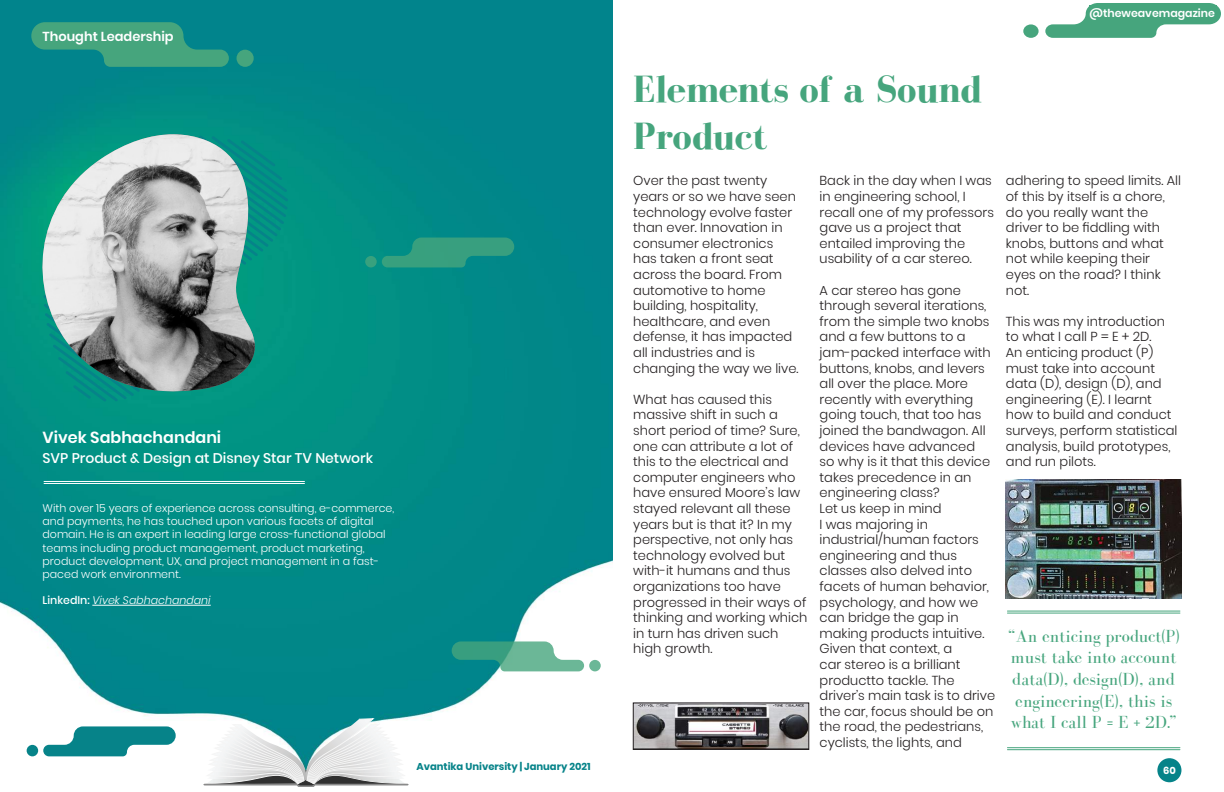
<style>
.page{position:relative;width:1224px;height:792px;background:#fff}
.page>*{position:absolute;margin:0;border:0;box-sizing:border-box;transform-origin:0 0}
.t1{font:700 39px/46.8px "Bodoni FLF";color:#46a57d}
.t2{font:18px/21.6px "Bodoni FLF";color:#46a57d}
.t3{font:600 16px "Poppins";color:#fff}
.t4{font:500 14px "Poppins";color:#fff}
.t5{font:300 13px/15.6px "Poppins";color:#231f20}
.t6{font:600 13px "Poppins";color:#fff}
.t7{font:300 11px/13.2px "Poppins";color:#fff}
.t8{font:italic 300 11px "Poppins";color:#fff}
.t9{font:600 11px "Poppins";color:#fff}
.t10{font:700 10px "Poppins";color:#068389}
.t11{font:700 10px "Poppins";color:#fff}
.s1{font-weight:500;font-style:normal}
</style>
<div class="page">
<img style="left:0;top:0;width:612px;height:757px">
<svg style="left:43px;top:136px;width:245px;height:266px;background:#029483"></svg>
<svg style="left:203px;top:718px;width:206px;height:69px"></svg>
<img style="left:41px;top:134px;width:214px;height:258px">
<hr style="left:44px;top:481px;width:260px;height:1px;background:#fff">
<hr style="left:44px;top:483px;width:260px;height:1px;background:#fff">
<hr style="left:92px;top:605px;width:119px;height:1px;background:#fff">
<svg style="left:31px;top:22px;width:198px;height:45px;background:#319b81"></svg>
<div style="left:237px;top:50px;width:17px;height:17px;background:#46a57d;border-radius:50%"></div>
<svg style="left:452px;top:641px;width:132px;height:30px;background:#64b49f"></svg>
<div style="left:589px;top:660px;width:12px;height:11px;background:#6bb797;border-radius:50%"></div>
<svg style="left:43px;top:726px;width:133px;height:30px"></svg>
<div style="left:27px;top:745px;width:11px;height:11px;background:#068389;border-radius:50%"></div>
<svg style="left:382px;top:238px;width:132px;height:29px;background:#289981"></svg>
<div style="left:365px;top:256px;width:12px;height:11px;background:#38a17e;border-radius:50%"></div>
<img style="left:1006px;top:479px;width:175px;height:119px">
<img style="left:635px;top:704px;width:172px;height:44px">
<div style="left:633px;top:702px;width:176px;height:48px;border:1px solid #231f20"></div>
<hr style="left:1007px;top:611px;width:173px;height:1px;background:#46a57d">
<hr style="left:1007px;top:613px;width:173px;height:1px;background:#46a57d">
<hr style="left:1007px;top:747px;width:173px;height:1px;background:#46a57d">
<hr style="left:1007px;top:749px;width:173px;height:1px;background:#46a57d">
<svg style="left:1045px;top:3px;width:176px;height:35px"></svg>
<div style="left:1023px;top:24px;width:16px;height:14px;background:#46a57d;border-radius:50%"></div>
<div style="left:1090px;top:5px;width:127px;height:14px;background:#46a57d"></div>
<div style="left:1157px;top:758px;width:24px;height:24px;background:#068389;border-radius:50%"></div>
<p class="t6" style="left:43px;top:29px;width:133px">Thought Leadership</p>
<p class="t3" style="left:43px;top:428px;width:180px">Vivek Sabhachandani</p>
<p class="t4" style="left:43px;top:450px;width:332px">SVP Product &amp; Design at Disney Star TV Network</p>
<p class="t7" style="left:43px;top:502px;width:353px">With over 15 years of experience across consulting, e-commerce, and payments, he has touched upon various facets of digital domain. He is an expert in leading large cross-functional global teams including product management, product marketing, product development, UX, and project management in a fast&shy;paced work environment.</p>
<p class="t8" style="left:43px;top:594px;width:170px"><span class="s1">LinkedIn:</span> Vivek Sabhachandani</p>
<p class="t9" style="left:1090px;top:6px;width:127px">@theweavemagazine</p>
<h1 class="t1" style="left:633px;top:67px;width:351px">Elements of a Sound<br>Product</h1>
<p class="t5" style="left:633px;top:173px;width:167px">Over the past twenty years or so we have seen technology evolve faster than ever. Innovation in consumer electronics has taken a front seat across the board. From automotive to home building, hospitality, healthcare, and even defense, it has impacted all industries and is changing the way we live.</p>
<p class="t5" style="left:633px;top:392px;width:176px">What has caused this massive shift in such a short period of time? Sure, one can attribute a lot of this to the electrical and computer engineers who have ensured Moore’s law stayed relevant all these years but is that it? In my perspective, not only has technology evolved but with-it humans and thus organizations too have progressed in their ways of thinking and working which in turn has driven such high growth.</p>
<p class="t5" style="left:820px;top:173px;width:176px">Back in the day when I was in engineering school, I recall one of my professors gave us a project that entailed improving the usability of a car stereo.</p>
<p class="t5" style="left:820px;top:282px;width:177px">A car stereo has gone through several iterations, from the simple two knobs and a few buttons to a jam-packed interface with buttons, knobs, and levers all over the place. More recently with everything going touch, that too has joined the bandwagon. All devices have advanced<br>so why is it that this device takes precedence in an engineering class?<br>Let us keep in mind<br>I was majoring in industrial/human factors engineering and thus classes also delved into facets of human behavior, psychology, and how we can bridge the gap in making products intuitive.<br>Given that context, a<br>car stereo is a brilliant productto tackle. The driver’s main task is to drive the car, focus should be on the road, the pedestrians, cyclists, the lights, and</p>
<p class="t5" style="left:1006px;top:173px;width:176px">adhering to speed limits. All of this by itself is a chore, do you really want the driver to be fiddling with knobs, buttons and what not while keeping their eyes on the road? I think not.</p>
<p class="t5" style="left:1006px;top:314px;width:173px">This was my introduction to what I call P = E + 2D.<br>An enticing product (P) must take into account data (D), design (D), and engineering (E). I learnt how to build and conduct surveys, perform statistical analysis, build prototypes, and run pilots.</p>
<h2 class="t2" style="left:1008px;top:626px;width:173px">“An enticing product(P) must take into account data(D), design(D), and engineering(E), this is what I call P = E + 2D.”</h2>
<p class="t10" style="left:416px;top:761px;width:176px">Avantika University | January 2021</p>
<p class="t11" style="left:1163px;top:765px;width:14px">60</p>
</div>
